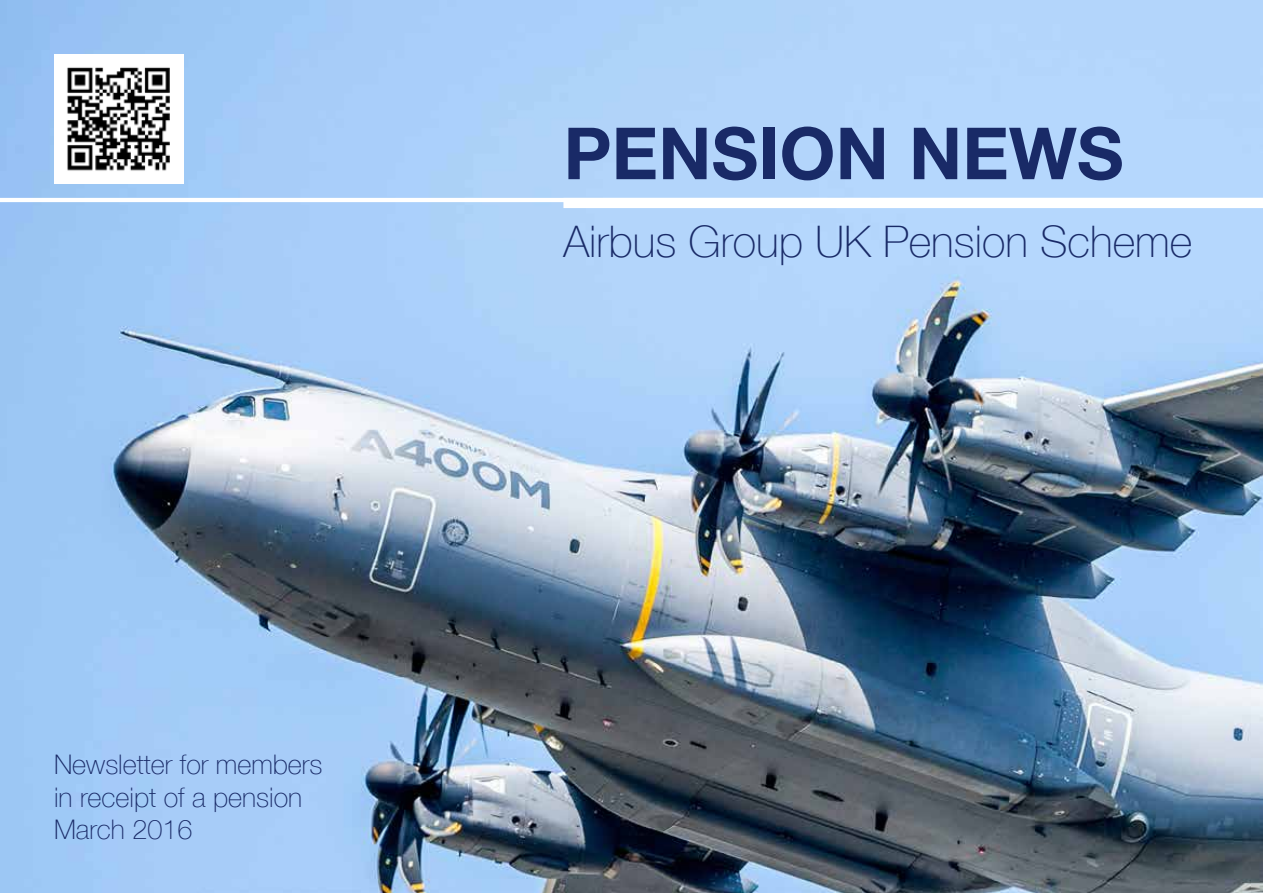
<style>
.page{position:relative;width:1263px;height:893px;background:#fff}
.page>*{position:absolute;margin:0;border:0;box-sizing:border-box;transform-origin:0 0}
.t1{font:700 72px "Helvetica Neue LT Com";color:#192a67}
.t2{font:100 43.5px "Helvetica Neue LT Com";color:#192a67}
.t3{font:100 27px/32.4px "Helvetica Neue LT Com";color:#192a67}
</style>
<div class="page">
<img style="left:0;top:0;width:1263px;height:893px">
<hr style="left:0;top:198px;width:1263px;height:4px;background:#fff">
<div style="left:563px;top:198px;width:700px;height:10px;background:#fff"></div>
<img style="left:54px;top:54px;width:129px;height:129px">
<p class="t3" style="left:54px;top:748px;width:270px">Newsletter for members in receipt of a pension<br>March 2016</p>
<h1 class="t1" style="left:563px;top:108px;width:562px">PENSION NEWS</h1>
<h2 class="t2" style="left:563px;top:216px;width:630px">Airbus Group UK Pension Scheme</h2>
</div>
